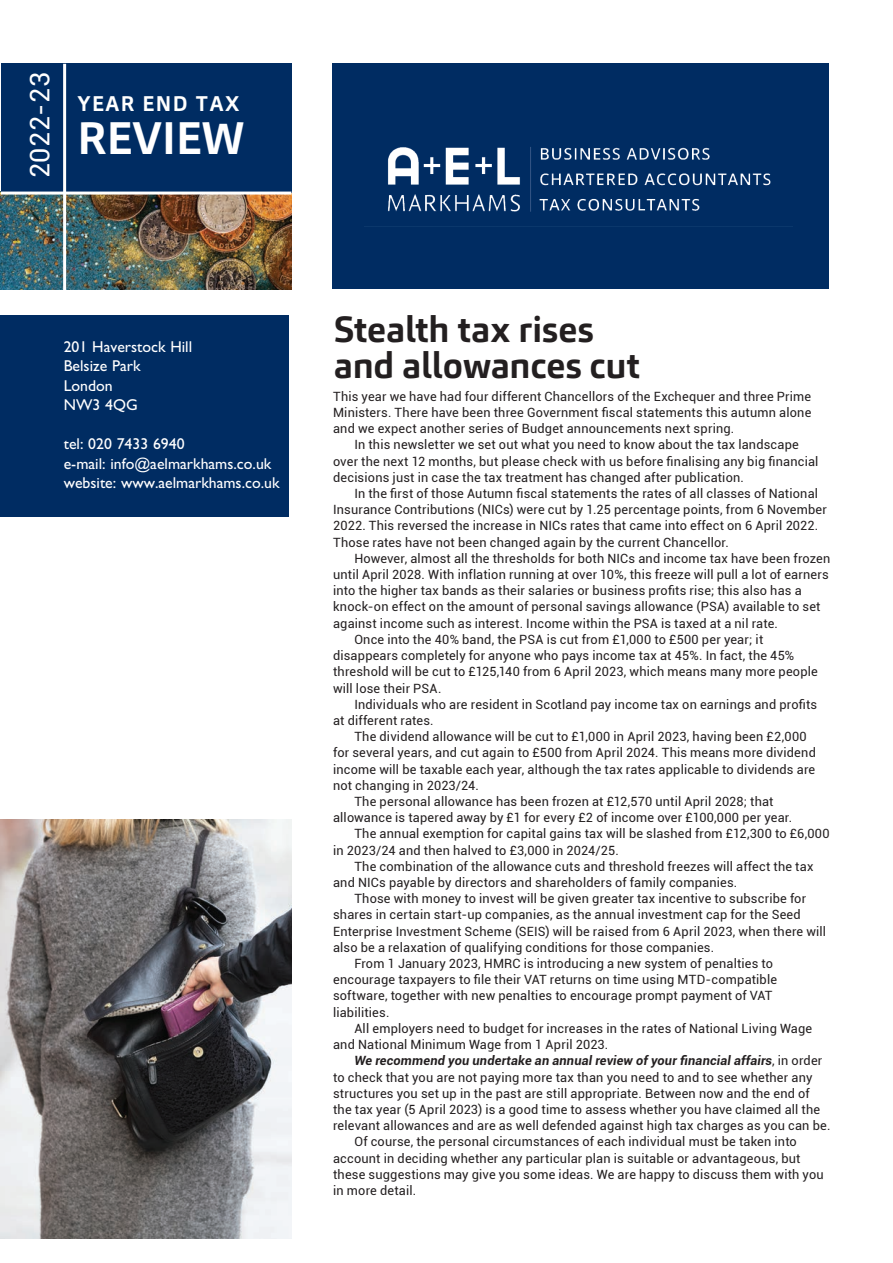
<style>
.page{position:relative;width:893px;height:1263px;background:#fff}
.page>*{position:absolute;margin:0;border:0;box-sizing:border-box;transform-origin:0 0}
.t1{font:700 45px "Carnac";letter-spacing:.005em;color:#fff}
.t2{font:700 36px/36px "Carnac";letter-spacing:-.005em;color:#231f20}
.t3{font:27px "Roboto";letter-spacing:.02em;color:#fff}
.t4{font:700 21px "Carnac";letter-spacing:.07em;color:#fff}
.t5{font:15.75px/19.5px "Gill Sans";color:#fff}
.t6{font:12.75px/16.2px "Roboto";letter-spacing:.015em;color:#231f20}
.t7{font:italic 700 12.75px "Roboto";letter-spacing:.015em;color:#231f20}
.s1{font-weight:400;font-style:normal}
</style>
<div class="page">
<img style="left:1px;top:195px;width:290px;height:94px">
<div style="left:1px;top:64px;width:290px;height:129px;background:#002c62"></div>
<hr style="left:63px;top:64px;width:3px;height:227px;background:#fff">
<hr style="left:1px;top:192px;width:290px;height:3px;background:#fff">
<img style="left:1px;top:819px;width:290px;height:419px">
<div style="left:333px;top:64px;width:496px;height:225px;background:#002c62"></div>
<img style="left:388px;top:147px;width:383px;height:65px">
<div style="left:0;top:316px;width:288px;height:201px;background:#002c62"></div>
<h3 class="t3" style="left:21px;top:178px;width:108px;rotate:-90deg">2022-23</h3>
<h3 class="t4" style="left:77px;top:90px;width:164px">YEAR END TAX</h3>
<h1 class="t1" style="left:77px;top:110px;width:169px">REVIEW</h1>
<p class="t5" style="left:64px;top:337px;width:130px">201 Haverstock Hill<br>Belsize Park<br>London<br>NW3 4QG</p>
<p class="t5" style="left:64px;top:434px;width:217px">tel: 020 7433 6940<br>e-mail: info@aelmarkhams.co.uk website: www.aelmarkhams.co.uk</p>
<h2 class="t2" style="left:334px;top:311px;width:307px">Stealth tax rises and allowances cut</h2>
<p class="t6" style="left:333px;top:388px;width:480px;text-align:justify">This year we have had four different Chancellors of the Exchequer and three Prime Ministers. There have been three Government fiscal statements this autumn alone and we expect another series of Budget announcements next spring.</p>
<p class="t6" style="left:333px;top:436px;width:487px;text-indent:21px">In this newsletter we set out what you need to know about the tax landscape over the next 12 months, but please check with us before finalising any big financial decisions just in case the tax treatment has changed after publication.</p>
<p class="t6" style="left:333px;top:485px;width:495px;text-indent:21px">In the first of those Autumn fiscal statements the rates of all classes of National Insurance Contributions (NICs) were cut by 1.25 percentage points, from 6 November 2022. This reversed the increase in NICs rates that came into effect on 6 April 2022.<br>Those rates have not been changed again by the current Chancellor.</p>
<p class="t6" style="left:354px;top:550px;width:477px">However, almost all the thresholds for both NICs and income tax have been frozen</p>
<p class="t6" style="left:333px;top:566px;width:497px">until April 2028. With inflation running at over 10%, this freeze will pull a lot of earners</p>
<p class="t6" style="left:333px;top:582px;width:470px">into the higher tax bands as their salaries or business profits rise; this also has a</p>
<p class="t6" style="left:333px;top:598px;width:489px">knock-on effect on the amount of personal savings allowance (PSA) available to set</p>
<p class="t6" style="left:333px;top:615px;width:446px">against income such as interest. Income within the PSA is taxed at a nil rate.</p>
<p class="t6" style="left:354px;top:631px;width:410px">Once into the 40% band, the PSA is cut from £1,000 to £500 per year; it</p>
<p class="t6" style="left:333px;top:647px;width:463px">disappears completely for anyone who pays income tax at 45%. In fact, the 45%</p>
<p class="t6" style="left:333px;top:663px;width:486px">threshold will be cut to £125,140 from 6 April 2023, which means many more people</p>
<p class="t6" style="left:333px;top:679px;width:110px">will lose their PSA.</p>
<p class="t6" style="left:354px;top:696px;width:464px">Individuals who are resident in Scotland pay income tax on earnings and profits</p>
<p class="t6" style="left:333px;top:712px;width:102px">at different rates.</p>
<p class="t6" style="left:354px;top:728px;width:454px">The dividend allowance will be cut to £1,000 in April 2023, having been £2,000</p>
<p class="t6" style="left:333px;top:744px;width:484px">for several years, and cut again to £500 from April 2024. This means more dividend</p>
<p class="t6" style="left:333px;top:760px;width:484px">income will be taxable each year, although the tax rates applicable to dividends are</p>
<p class="t6" style="left:333px;top:777px;width:147px">not changing in 2023/24.</p>
<p class="t6" style="left:354px;top:793px;width:421px">The personal allowance has been frozen at £12,570 until April 2028; that</p>
<p class="t6" style="left:333px;top:809px;width:461px">allowance is tapered away by £1 for every £2 of income over £100,000 per year.</p>
<p class="t6" style="left:354px;top:825px;width:477px">The annual exemption for capital gains tax will be slashed from £12,300 to £6,000</p>
<p class="t6" style="left:333px;top:841px;width:287px">in 2023/24 and then halved to £3,000 in 2024/25.</p>
<p class="t6" style="left:354px;top:858px;width:461px">The combination of the allowance cuts and threshold freezes will affect the tax</p>
<p class="t6" style="left:333px;top:874px;width:406px">and NICs payable by directors and shareholders of family companies.</p>
<p class="t6" style="left:354px;top:890px;width:453px">Those with money to invest will be given greater tax incentive to subscribe for</p>
<p class="t6" style="left:333px;top:906px;width:469px">shares in certain start-up companies, as the annual investment cap for the Seed</p>
<p class="t6" style="left:333px;top:922px;width:495px">Enterprise Investment Scheme (SEIS) will be raised from 6 April 2023, when there will</p>
<p class="t6" style="left:333px;top:939px;width:383px">also be a relaxation of qualifying conditions for those companies.</p>
<p class="t6" style="left:354px;top:955px;width:420px">From 1 January 2023, HMRC is introducing a new system of penalties to</p>
<p class="t6" style="left:333px;top:971px;width:446px">encourage taxpayers to file their VAT returns on time using MTD-compatible</p>
<p class="t6" style="left:333px;top:987px;width:441px">software, together with new penalties to encourage prompt payment of VAT</p>
<p class="t6" style="left:333px;top:1003px;width:58px">liabilities.</p>
<p class="t6" style="left:354px;top:1020px;width:459px">All employers need to budget for increases in the rates of National Living Wage</p>
<p class="t6" style="left:333px;top:1036px;width:277px">and National Minimum Wage from 1 April 2023.</p>
<p class="t7" style="left:354px;top:1052px;width:470px">We recommend you undertake an annual review of your financial affairs<span class="s1">, in order</span></p>
<p class="t6" style="left:333px;top:1068px;width:481px">to check that you are not paying more tax than you need to and to see whether any</p>
<p class="t6" style="left:333px;top:1084px;width:478px">structures you set up in the past are still appropriate. Between now and the end of</p>
<p class="t6" style="left:333px;top:1101px;width:489px">the tax year (5 April 2023) is a good time to assess whether you have claimed all the</p>
<p class="t6" style="left:333px;top:1117px;width:499px">relevant allowances and are as well defended against high tax charges as you can be.</p>
<p class="t6" style="left:354px;top:1133px;width:444px">Of course, the personal circumstances of each individual must be taken into</p>
<p class="t6" style="left:333px;top:1149px;width:469px">account in deciding whether any particular plan is suitable or advantageous, but</p>
<p class="t6" style="left:333px;top:1165px;width:492px">these suggestions may give you some ideas. We are happy to discuss them with you</p>
<p class="t6" style="left:333px;top:1182px;width:85px">in more detail.</p>
</div>
